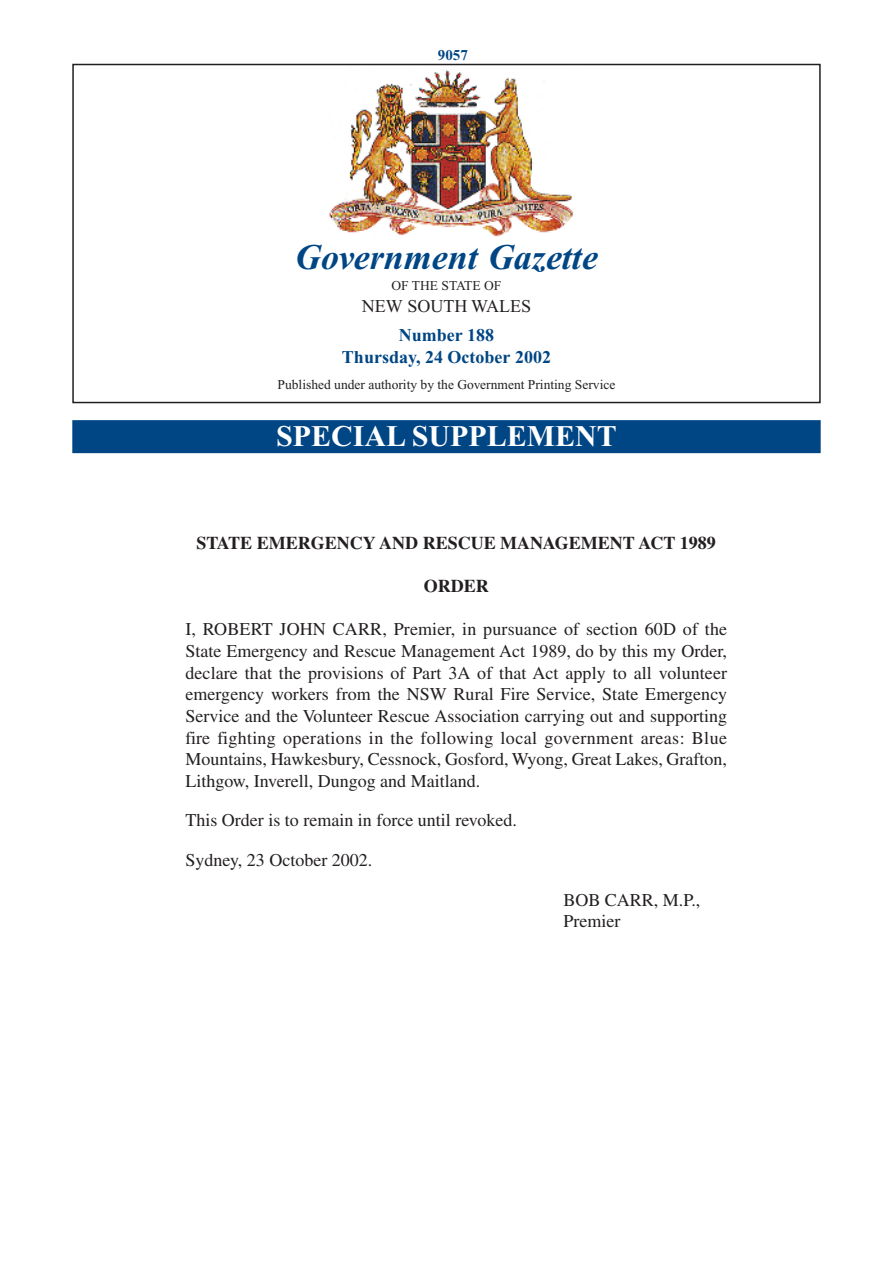
<style>
.page{position:relative;width:893px;height:1263px;background:#fff}
.page>*{position:absolute;margin:0;border:0;box-sizing:border-box;transform-origin:0 0}
.t1{font:italic 700 36px "Times New Roman";color:#004684}
.t2{font:700 30px "Times New Roman";color:#fff}
.t3{font:18px/21.6px "Times";color:#231f20;text-align:justify}
.t4{font:700 18px "Times";color:#231f20}
.t5{font:18px/30px "Times New Roman";color:#231f20;text-align:center}
.t6{font:700 18px "Times New Roman";color:#004684}
.t7{font:700 15px "Times New Roman";color:#004684}
.t8{font:13.5px "Times New Roman";color:#231f20}
.s1{font-weight:700;color:#004684}
</style>
<div class="page">
<img style="left:329px;top:69px;width:244px;height:168px">
<div style="left:72px;top:420px;width:749px;height:33px;background:#004684"></div>
<div style="left:72px;top:64px;width:749px;height:339px;border:2px solid #231f20"></div>
<p class="t7" style="left:438px;top:46px;width:31px">9057</p>
<p class="t1" style="left:295px;top:235px;width:304px">Government Gazette</p>
<p class="t8" style="left:392px;top:277px;width:111px">OF THE STATE OF</p>
<p class="t5" style="left:362px;top:290px;width:171px">NEW SOUTH WALES<br><span class="s1">Number 188</span></p>
<p class="t6" style="left:342px;top:346px;width:211px">Thursday, 24 October 2002</p>
<p class="t8" style="left:278px;top:376px;width:339px">Published under authority by the Government Printing Service</p>
<p class="t2" style="left:276px;top:418px;width:342px">SPECIAL SUPPLEMENT</p>
<p class="t4" style="left:197px;top:532px;width:521px">STATE EMERGENCY AND RESCUE MANAGEMENT ACT 1989</p>
<p class="t4" style="left:424px;top:575px;width:66px">ORDER</p>
<p class="t3" style="left:185px;top:618px;width:543px">I, ROBERT JOHN CARR, Premier, in pursuance of section 60D of the State Emergency and Rescue Management Act 1989, do by this my Order, declare that the provisions of Part 3A of that Act apply to all volunteer emergency workers from the NSW Rural Fire Service, State Emergency Service and the Volunteer Rescue Association carrying out and supporting fire fighting operations in the following local government areas: Blue Mountains, Hawkesbury, Cessnock, Gosford, Wyong, Great Lakes, Grafton, Lithgow, Inverell, Dungog and Maitland.</p>
<p class="t3" style="left:185px;top:809px;width:333px">This Order is to remain in force until revoked.</p>
<p class="t3" style="left:185px;top:849px;width:189px">Sydney, 23 October 2002.</p>
<p class="t3" style="left:563px;top:888px;width:139px">BOB CARR, M.P.,<br>Premier</p>
</div>
